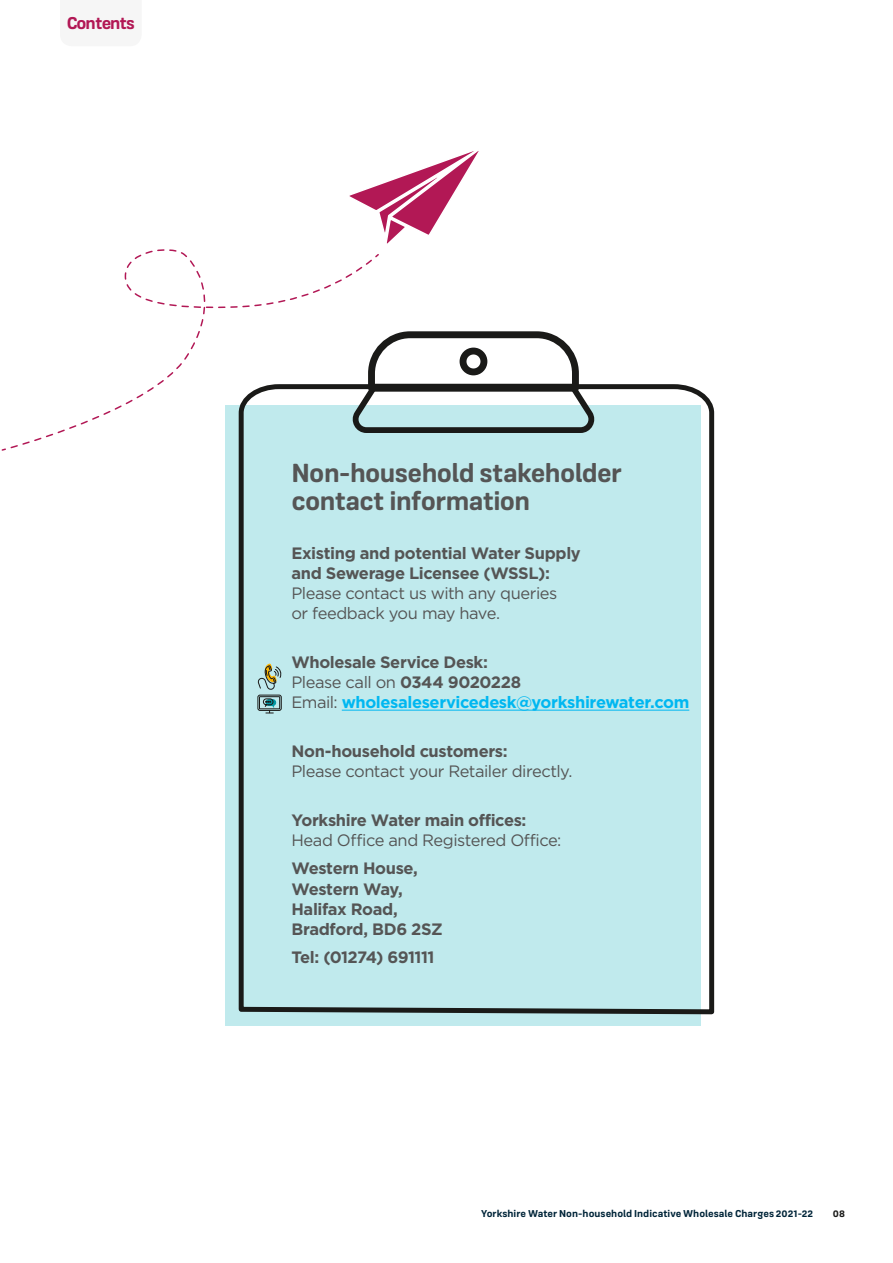
<style>
.page{position:relative;width:893px;height:1263px;background:#fff}
.page>*{position:absolute;margin:0;border:0;box-sizing:border-box;transform-origin:0 0}
.t1{font:700 27.45px/27.5px "Frygia";letter-spacing:-.02em;color:#555}
.t2{font:700 18px "Frygia";letter-spacing:-.055em;color:#b21855}
.t3{font:700 16.5px/20.1px "Gotham";letter-spacing:-.025em;color:#555}
.t4{font:16.5px/20.1px "Gotham";letter-spacing:-.03em;color:#555}
.t5{font:700 16.5px/20.1px "Gotham";letter-spacing:-.025em;color:#00b7f1}
.t6{font:700 10.5px "Frygia";letter-spacing:.005em;color:#002539}
.t7{font:700 10.5px "Frygia";color:#1a1a18}
.s1{color:#555}
.s2{font-weight:400;color:#555}
</style>
<div class="page">
<svg style="left:349px;top:151px;width:130px;height:93px"></svg>
<svg style="left:1px;top:251px;width:378px;height:200px"></svg>
<div style="left:226px;top:405px;width:475px;height:621px;background:#c0eaed"></div>
<svg style="left:236px;top:382px;width:479px;height:633px"></svg>
<svg style="left:352px;top:328px;width:250px;height:108px"></svg>
<hr style="left:342px;top:710px;width:347px;height:1px;background:#00b7f1">
<svg style="left:257px;top:663px;width:25px;height:51px"></svg>
<p class="t2" style="left:67px;top:11px;width:70px">Contents</p>
<h1 class="t1" style="left:291px;top:458px;width:332px">Non-household stakeholder contact information</h1>
<p class="t3" style="left:291px;top:542px;width:291px">Existing and potential Water Supply and Sewerage Licensee (WSSL):</p>
<p class="t4" style="left:291px;top:583px;width:267px">Please contact us with any queries or feedback you may have.</p>
<p class="t5" style="left:291px;top:651px;width:399px"><span class="s1">Wholesale Service Desk:<br></span><span class="s2">Please call on</span> <span class="s1">0344 9020228<br></span><span class="s2">Email:</span> wholesaleservicedesk@yorkshirewater.com</p>
<p class="t3" style="left:291px;top:740px;width:218px">Non-household customers:</p>
<p class="t4" style="left:291px;top:761px;width:283px">Please contact your Retailer directly.</p>
<p class="t3" style="left:291px;top:809px;width:237px">Yorkshire Water main offices:</p>
<p class="t4" style="left:291px;top:829px;width:272px">Head Office and Registered Office:</p>
<p class="t3" style="left:291px;top:858px;width:153px">Western House,<br>Western Way,<br>Halifax Road,<br>Bradford, BD6 2SZ</p>
<p class="t3" style="left:291px;top:947px;width:144px">Tel: (01274) 691111</p>
<p class="t6" style="left:481px;top:1206px;width:334px">Yorkshire Water Non-household Indicative Wholesale Charges 2021-22</p>
<p class="t7" style="left:833px;top:1206px;width:14px">08</p>
</div>
